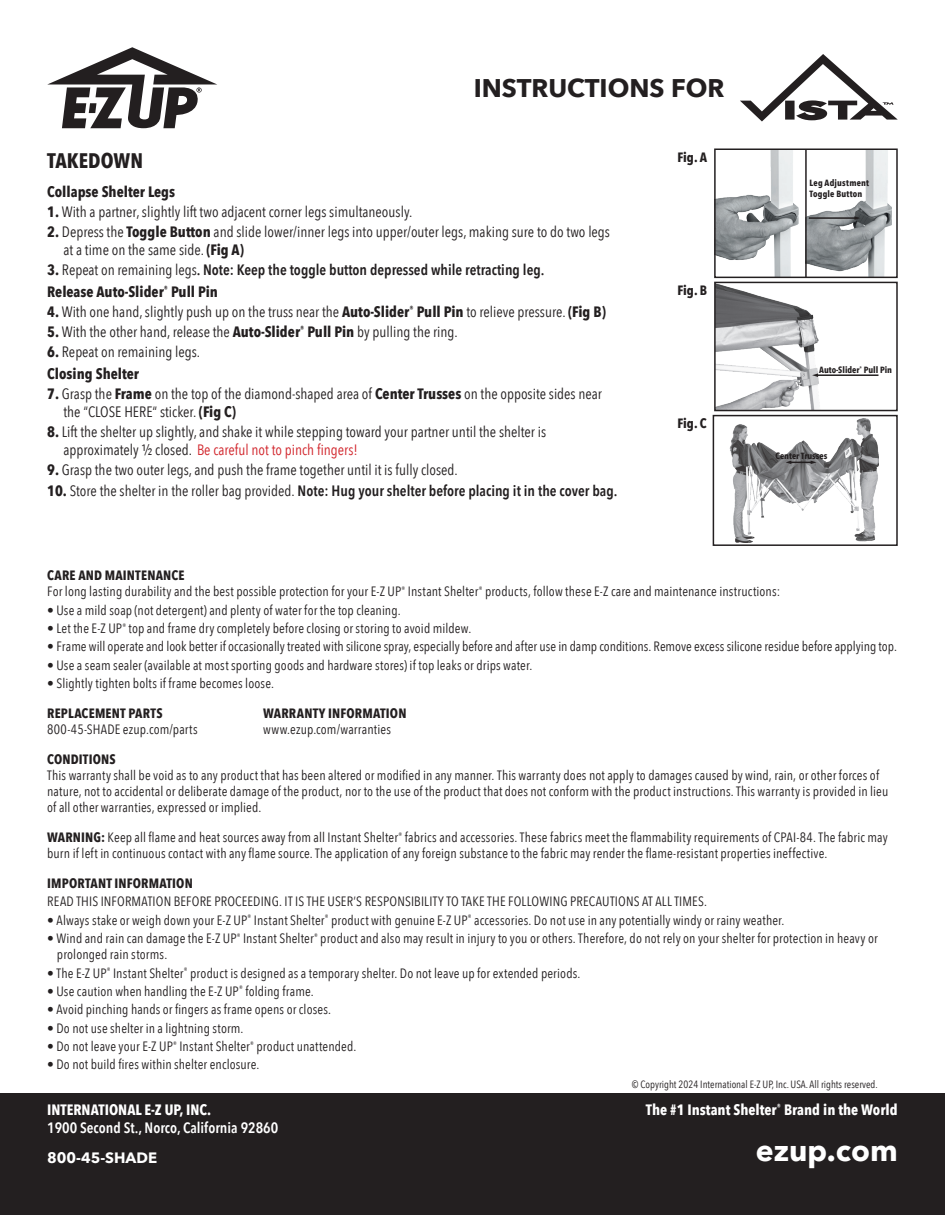
<style>
.page{position:relative;width:945px;height:1215px;background:#fff}
.page>*{position:absolute;margin:0;border:0;box-sizing:border-box;transform-origin:0 0}
.t1{font:700 30px "Avenir Next";color:#fff}
.t2{font:700 25.5px "Avenir Next";color:#231f20}
.t3{font:700 21px "Avenir Next Condensed";color:#231f20}
.t4{font:15px/18px "Avenir Next Condensed";color:#231f20}
.t5{font:600 15px/21.8px "Avenir Next Condensed";color:#231f20}
.t6{font:700 15px "Avenir Next Condensed";color:#fff}
.t7{font:600 15px "Avenir Next Condensed";color:#fff}
.t8{font:700 15px "Avenir Next Condensed";color:#231f20}
.t9{font:700 15px "Avenir Next";color:#fff}
.t10{font:13.5px/16.2px "Avenir Next Condensed";letter-spacing:.01em;color:#231f20}
.t11{font:700 13.5px "Avenir Next Condensed";letter-spacing:.01em;color:#231f20}
.t12{font:10.5px "Avenir Next Condensed";color:#231f20}
.t13{font:700 9px "Avenir Next Condensed";color:#231f20}
.t14{font:700 9px/10.5px "Avenir Next Condensed";letter-spacing:.02em;color:#231f20}
.s1{font-weight:700}
.s2{font-weight:400}
.s3{color:#d1232a}
</style>
<div class="page">
<svg style="left:740px;top:54px;width:158px;height:67px"></svg>
<div style="left:0;top:1094px;width:945px;height:121px;background:#231f20"></div>
<svg style="left:47px;top:47px;width:170px;height:81px"></svg>
<img style="left:717px;top:151px;width:175px;height:124px">
<div style="left:714px;top:148px;width:184px;height:130px;border:2px solid #231f20"></div>
<hr style="left:805px;top:150px;width:2px;height:127px;background:#231f20">
<img style="left:730px;top:419px;width:148px;height:123px">
<div style="left:713px;top:415px;width:185px;height:131px;border:2px solid #231f20"></div>
<svg style="left:785px;top:461px;width:32px;height:3px"></svg>
<hr style="left:809px;top:217px;width:47px;height:2px;background:#231f20">
<svg style="left:854px;top:216px;width:6px;height:4px"></svg>
<img style="left:717px;top:285px;width:102px;height:123px">
<div style="left:714px;top:282px;width:184px;height:129px;border:2px solid #231f20"></div>
<hr style="left:817px;top:374px;width:61px;height:2px;background:#231f20">
<svg style="left:812px;top:373px;width:6px;height:4px"></svg>
<h2 class="t2" style="left:474px;top:66px;width:252px">INSTRUCTIONS FOR</h2>
<h3 class="t3" style="left:47px;top:148px;width:97px">TAKEDOWN</h3>
<p class="t8" style="left:47px;top:182px;width:129px">Collapse Shelter Legs</p>
<p class="t4" style="left:47px;top:202px;width:367px"><span class="s1">1.</span> With a partner, slightly lift two adjacent corner legs simultaneously.</p>
<p class="t4" style="left:64px;top:222px;width:548px;text-indent:-16px"><span class="s1">2.</span> Depress the <span class="s1">Toggle Button</span> and slide lower/inner legs into upper/outer legs, making sure to do two legs at a time on the same side. <span class="s1">(Fig A)</span></p>
<p class="t5" style="left:47px;top:258px;width:499px"><span class="s1">3.</span> <span class="s2">Repeat on remaining legs</span>. Note: Keep the toggle button depressed while retracting leg.<br><span class="s1">Release Auto-Slider</span><sup>®</sup> <span class="s1">Pull Pin</span></p>
<p class="t4" style="left:47px;top:302px;width:560px"><span class="s1">4.</span> With one hand, slightly push up on the truss near the <span class="s1">Auto-Slider</span><sup>®</sup> <span class="s1">Pull Pin</span> to relieve pressure. <span class="s1">(Fig B)</span></p>
<p class="t4" style="left:47px;top:322px;width:412px"><span class="s1">5.</span> With the other hand, release the <span class="s1">Auto-Slider</span><sup>®</sup> <span class="s1">Pull Pin</span> by pulling the ring.</p>
<p class="t4" style="left:47px;top:340px;width:154px;line-height:21.8px"><span class="s1">6.</span> Repeat on remaining legs.<br><span class="s1">Closing Shelter</span></p>
<p class="t4" style="left:64px;top:384px;width:540px;text-indent:-16px"><span class="s1">7.</span> Grasp the <span class="s1">Frame</span> on the top of the diamond-shaped area of <span class="s1">Center Trusses</span> on the opposite sides near the “CLOSE HERE“ sticker. <span class="s1">(Fig C)</span></p>
<p class="t4" style="left:64px;top:422px;width:484px;text-indent:-16px"><span class="s1">8.</span> Lift the shelter up slightly, and shake it while stepping toward your partner until the shelter is approximately 1/2 closed. <span class="s3">Be careful not to pinch fingers!</span></p>
<p class="t4" style="left:47px;top:460px;width:412px"><span class="s1">9.</span> Grasp the two outer legs, and push the frame together until it is fully closed.</p>
<p class="t5" style="left:47px;top:479px;width:572px"><span class="s1">10.</span> <span class="s2">Store the shelter in the roller bag provided.</span> Note: Hug your shelter before placing it in the cover bag.</p>
<p class="t11" style="left:678px;top:149px;width:31px">Fig. A</p>
<p class="t11" style="left:678px;top:282px;width:31px">Fig. B</p>
<p class="t11" style="left:678px;top:415px;width:31px">Fig. C</p>
<p class="t14" style="left:809px;top:178px;width:61px">Leg Adjustment<br>Toggle Button</p>
<p class="t13" style="left:819px;top:364px;width:74px">Auto-Slider<sup>®</sup> Pull Pin</p>
<p class="t13" style="left:776px;top:451px;width:53px">Center Trusses</p>
<p class="t10" style="left:47px;top:567px;width:735px"><span class="s1">CARE AND MAINTENANCE<br></span>For long lasting durability and the best possible protection for your E-Z UP<sup>®</sup> Instant Shelter<sup>®</sup> products, follow these E-Z care and maintenance instructions:</p>
<p class="t10" style="left:47px;top:601px;width:355px">• Use a mild soap (not detergent) and plenty of water for the top cleaning.</p>
<p class="t10" style="left:47px;top:620px;width:426px">• Let the E-Z UP<sup>®</sup> top and frame dry completely before closing or storing to avoid mildew.</p>
<p class="t10" style="left:47px;top:638px;width:851px">• Frame will operate and look better if occasionally treated with silicone spray, especially before and after use in damp conditions. Remove excess silicone residue before applying top.</p>
<p class="t10" style="left:47px;top:656px;width:487px">• Use a seam sealer (available at most sporting goods and hardware stores) if top leaks or drips water.</p>
<p class="t10" style="left:47px;top:675px;width:228px">• Slightly tighten bolts if frame becomes loose.</p>
<p class="t11" style="left:47px;top:705px;width:117px">REPLACEMENT PARTS</p>
<p class="t11" style="left:263px;top:705px;width:145px">WARRANTY INFORMATION</p>
<p class="t10" style="left:47px;top:721px;width:152px">800-45-SHADE ezup.com/parts</p>
<p class="t10" style="left:263px;top:721px;width:129px">www.ezup.com/warranties</p>
<p class="t11" style="left:47px;top:751px;width:70px">CONDITIONS</p>
<p class="t10" style="left:47px;top:766px;width:843px">This warranty shall be void as to any product that has been altered or modified in any manner. This warranty does not apply to damages caused by wind, rain, or other forces of nature, not to accidental or deliberate damage of the product, nor to the use of the product that does not conform with the product instructions. This warranty is provided in lieu of all other warranties, expressed or implied.</p>
<p class="t10" style="left:47px;top:829px;width:842px"><span class="s1">WARNING:</span> Keep all flame and heat sources away from all Instant Shelter<sup>®</sup> fabrics and accessories. These fabrics meet the flammability requirements of CPAI-84. The fabric may burn if left in continuous contact with any flame source. The application of any foreign substance to the fabric may render the flame-resistant properties ineffective.</p>
<p class="t11" style="left:47px;top:875px;width:147px">IMPORTANT INFORMATION</p>
<p class="t10" style="left:47px;top:893px;width:661px">READ THIS INFORMATION BEFORE PROCEEDING. IT IS THE USER’S RESPONSIBILITY TO TAKE THE FOLLOWING PRECAUTIONS AT ALL TIMES.</p>
<p class="t10" style="left:47px;top:911px;width:739px">• Always stake or weigh down your E-Z UP<sup>®</sup> Instant Shelter<sup>®</sup> product with genuine E-Z UP<sup>®</sup> accessories. Do not use in any potentially windy or rainy weather.</p>
<p class="t10" style="left:57px;top:930px;width:822px;text-indent:-10px">• Wind and rain can damage the E-Z UP<sup>®</sup> Instant Shelter<sup>®</sup> product and also may result in injury to you or others. Therefore, do not rely on your shelter for protection in heavy or prolonged rain storms.</p>
<p class="t10" style="left:47px;top:964px;width:535px">• The E-Z UP<sup>®</sup> Instant Shelter<sup>®</sup> product is designed as a temporary shelter. Do not leave up for extended periods.</p>
<p class="t10" style="left:47px;top:982px;width:268px">• Use caution when handling the E-Z UP<sup>®</sup> folding frame.</p>
<p class="t10" style="left:47px;top:1001px;width:285px">• Avoid pinching hands or fingers as frame opens or closes.</p>
<p class="t10" style="left:47px;top:1019px;width:198px">• Do not use shelter in a lightning storm.</p>
<p class="t10" style="left:47px;top:1038px;width:311px">• Do not leave your E-Z UP<sup>®</sup> Instant Shelter<sup>®</sup> product unattended.</p>
<p class="t10" style="left:47px;top:1056px;width:214px">• Do not build fires within shelter enclosure.</p>
<p class="t12" style="left:632px;top:1075px;width:247px">© Copyright 2024 International E-Z UP, Inc. USA. All rights reserved.</p>
<p class="t6" style="left:47px;top:1101px;width:165px">INTERNATIONAL E-Z UP, INC.</p>
<p class="t7" style="left:47px;top:1115px;width:232px">1900 Second St., Norco, California 92860</p>
<p class="t9" style="left:47px;top:1145px;width:112px">800-45-SHADE</p>
<p class="t6" style="left:646px;top:1101px;width:253px">The #1 Instant Shelter<sup>®</sup> Brand in the World</p>
<h1 class="t1" style="left:756px;top:1124px;width:143px">ezup.com</h1>
</div>
